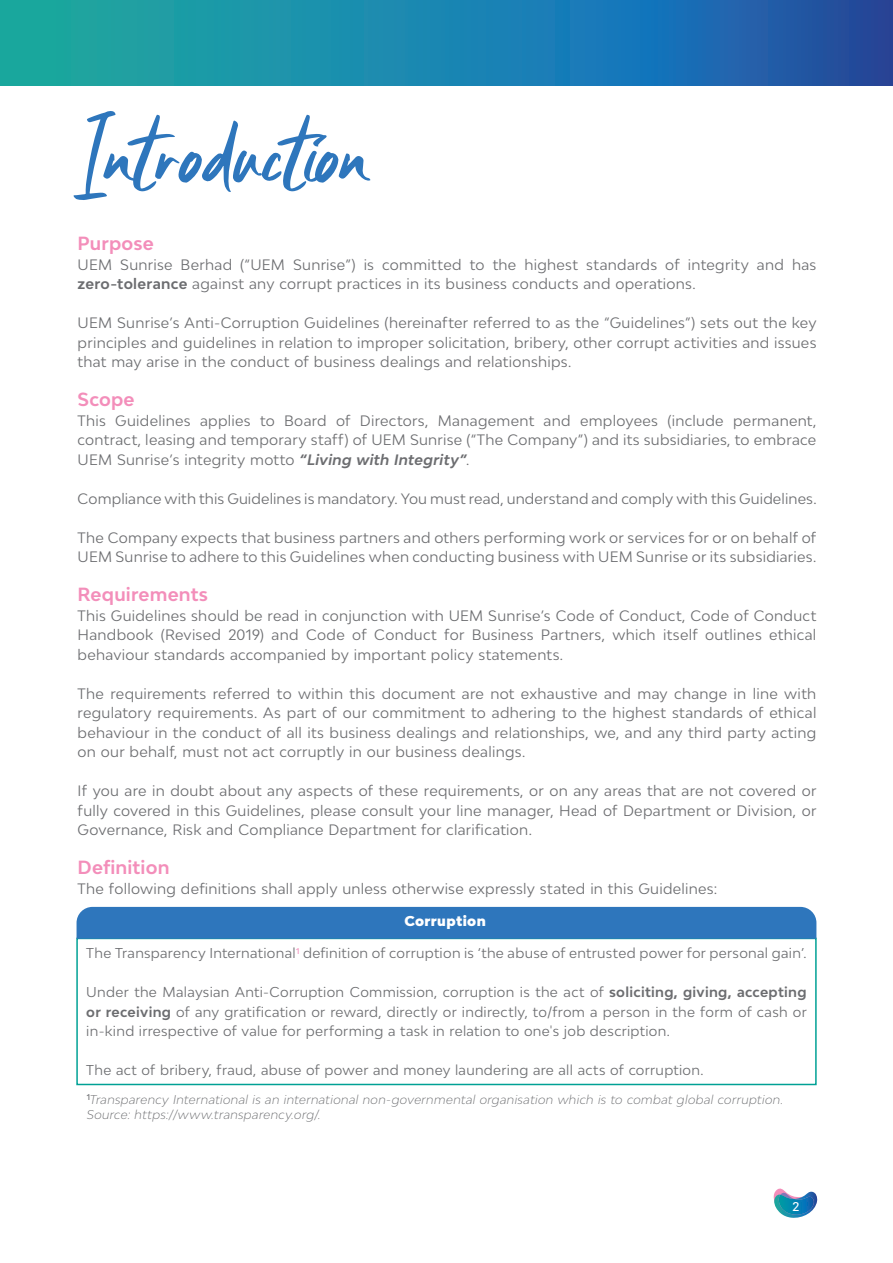
<style>
.page{position:relative;width:893px;height:1263px;background:#fff}
.page>*{position:absolute;margin:0;border:0;box-sizing:border-box;transform-origin:0 0}
.t1{font:81px "Clattering";color:#2e76bc}
.t2{font:700 18px "Bw Modelica";letter-spacing:.01em;color:#f38eba}
.t3{font:14.25px/19.5px "Bw Modelica";letter-spacing:.02em;color:#6c6d70;text-align:justify}
.t4{font:13.5px/19.5px "Bw Modelica";letter-spacing:.025em;color:#6c6d70;text-align:justify}
.t5{font:900 13.5px "Bw Modelica";letter-spacing:.025em;color:#fff}
.t6{font:italic 300 12px/14.4px "Bw Modelica";letter-spacing:.025em;color:#6c6d70}
.t7{font:500 12px "Bw Modelica";color:#fff}
.s1{font-weight:700}
.s2{font-weight:700;font-style:italic}
</style>
<div class="page">
<svg style="left:0;top:0;width:893px;height:85px;background:#1c81aa"></svg>
<div style="left:76px;top:938px;width:741px;height:147px;border:2px solid #00a195"></div>
<svg style="left:773px;top:1188px;width:45px;height:30px"></svg>
<div style="left:77px;top:907px;width:739px;height:32px;background:#2e76bc"></div>
<h1 class="t1" style="left:78px;top:106px;width:295px">Introduction</h1>
<p class="t2" style="left:78px;top:232px;width:78px">Purpose</p>
<p class="t3" style="left:78px;top:254px;width:740px">UEM Sunrise Berhad (“UEM Sunrise”) is committed to the highest standards of integrity and has <span class="s1">zero-tolerance</span> against any corrupt practices in its business conducts and operations.</p>
<p class="t3" style="left:78px;top:313px;width:740px">UEM Sunrise’s Anti-Corruption Guidelines (hereinafter referred to as the “Guidelines”) sets out the key principles and guidelines in relation to improper solicitation, bribery, other corrupt activities and issues that may arise in the conduct of business dealings and relationships.</p>
<p class="t2" style="left:78px;top:388px;width:59px">Scope</p>
<p class="t3" style="left:78px;top:410px;width:740px">This Guidelines applies to Board of Directors, Management and employees (include permanent, contract, leasing and temporary staff) of UEM Sunrise (“The Company”) and its subsidiaries, to embrace UEM Sunrise’s integrity motto <span class="s2">“Living with Integrity”</span>.</p>
<p class="t3" style="left:78px;top:488px;width:740px">Compliance with this Guidelines is mandatory. You must read, understand and comply with this Guidelines.</p>
<p class="t3" style="left:78px;top:527px;width:740px">The Company expects that business partners and others performing work or services for or on behalf of<br>UEM Sunrise to adhere to this Guidelines when conducting business with UEM Sunrise or its subsidiaries.</p>
<p class="t2" style="left:78px;top:583px;width:132px">Requirements</p>
<p class="t3" style="left:78px;top:605px;width:740px">This Guidelines should be read in conjunction with UEM Sunrise’s Code of Conduct, Code of Conduct Handbook (Revised 2019) and Code of Conduct for Business Partners, which itself outlines ethical behaviour standards accompanied by important policy statements.</p>
<p class="t3" style="left:78px;top:683px;width:740px">The requirements referred to within this document are not exhaustive and may change in line with regulatory requirements. As part of our commitment to adhering to the highest standards of ethical behaviour in the conduct of all its business dealings and relationships, we, and any third party acting on our behalf, must not act corruptly in our business dealings.</p>
<p class="t3" style="left:78px;top:781px;width:740px">If you are in doubt about any aspects of these requirements, or on any areas that are not covered or fully covered in this Guidelines, please consult your line manager, Head of Department or Division, or Governance, Risk and Compliance Department for clarification.</p>
<p class="t2" style="left:78px;top:856px;width:93px">Definition</p>
<p class="t3" style="left:78px;top:878px;width:641px">The following definitions shall apply unless otherwise expressly stated in this Guidelines:</p>
<p class="t5" style="left:404px;top:912px;width:83px">Corruption</p>
<p class="t4" style="left:86px;top:943px;width:722px">The Transparency International<sup>1</sup> definition of corruption is ‘the abuse of entrusted power for personal gain’.</p>
<p class="t4" style="left:86px;top:982px;width:722px">Under the Malaysian Anti-Corruption Commission, corruption is the act of <span class="s1">soliciting, giving, accepting or receiving</span> of any gratification or reward, directly or indirectly, to/from a person in the form of cash or in-kind irrespective of value for performing a task in relation to one's job description.</p>
<p class="t4" style="left:86px;top:1060px;width:619px">The act of bribery, fraud, abuse of power and money laundering are all acts of corruption.</p>
<p class="t6" style="left:87px;top:1092px;width:698px"><sup>1</sup>Transparency International is an international non-governmental organisation which is to combat global corruption.<br>Source: https://www.transparency.org/.</p>
<p class="t7" style="left:792px;top:1199px;width:8px">2</p>
</div>
